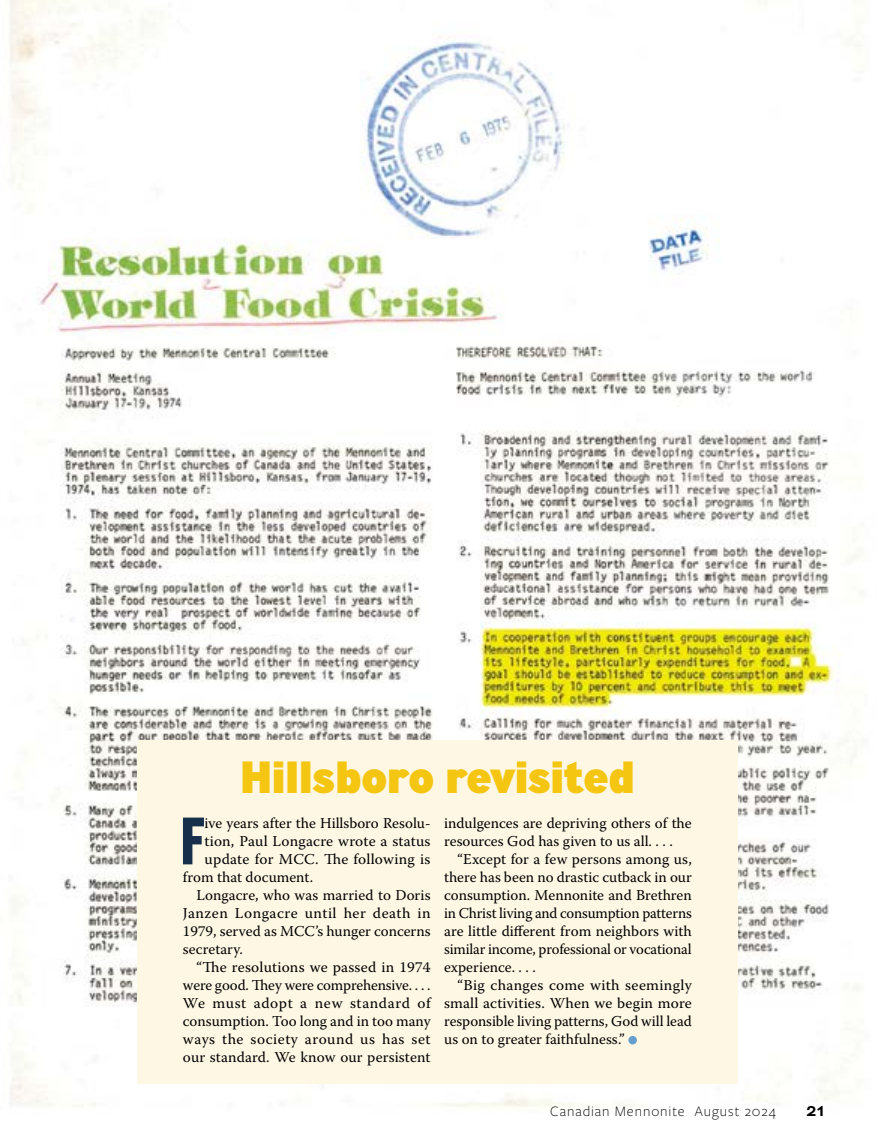
<style>
.page{position:relative;width:878px;height:1148px;background:#fff}
.page>*{position:absolute;margin:0;border:0;box-sizing:border-box;transform-origin:0 0}
.t1{font:65.1px "Trade Gothic Next LT Pro Hv Cm";color:#182f4b}
.t2{font:800 45px "Ministry";letter-spacing:-.025em;color:#f5c611}
.t3{font:700 16.5px "Bicyclette";color:#000}
.t4{font:15px/18px "Warnock Pro";color:#000;text-align:justify}
.t5{font:15px "Warnock Pro";letter-spacing:.03em;color:#000}
.t6{font:300 15px "Freight Sans Pro";letter-spacing:.06em;color:#000}
.t7{font:15px "Warnock Pro";letter-spacing:.035em;color:#000}
</style>
<div class="page">
<img style="left:9px;top:1px;width:855px;height:1106px">
<div style="left:137px;top:740px;width:600px;height:344px;background:#fdf7e4"></div>
<svg style="left:628px;top:1035px;width:9px;height:9px"></svg>
<h2 class="t2" style="left:239px;top:747px;width:397px">Hillsboro revisited</h2>
<h1 class="t1" style="left:180px;top:797px;width:26px">F</h1>
<p class="t4" style="left:204px;top:814px;width:227px">ive years after the Hillsboro Resolu-</p>
<p class="t4" style="left:204px;top:832px;width:227px">tion, Paul Longacre wrote a status</p>
<p class="t4" style="left:204px;top:850px;width:227px">update for MCC. The following is</p>
<p class="t4" style="left:183px;top:868px;width:132px">from that document.</p>
<p class="t4" style="left:196px;top:886px;width:235px">Longacre, who was married to Doris</p>
<p class="t5" style="left:183px;top:904px;width:249px">Janzen Longacre until her death in</p>
<p class="t4" style="left:183px;top:922px;width:249px">1979, served as MCC’s hunger concerns</p>
<p class="t4" style="left:183px;top:940px;width:62px">secretary.</p>
<p class="t4" style="left:196px;top:958px;width:236px">“The resolutions we passed in 1974</p>
<p class="t4" style="left:183px;top:976px;width:249px">were good. They were comprehensive. . . .</p>
<p class="t7" style="left:183px;top:994px;width:249px">We must adopt a new standard of</p>
<p class="t4" style="left:183px;top:1012px;width:249px">consumption. Too long and in too many</p>
<p class="t5" style="left:183px;top:1030px;width:249px">ways the society around us has set</p>
<p class="t4" style="left:183px;top:1048px;width:249px">our standard. We know our persistent</p>
<p class="t4" style="left:444px;top:814px;width:249px">indulgences are depriving others of the resources God has given to us all. . . .</p>
<p class="t4" style="left:444px;top:850px;width:249px;text-indent:14px">“Except for a few persons among us, there has been no drastic cutback in our consumption. Mennonite and Brethren in Christ living and consumption patterns are little different from neighbors with similar income, professional or vocational experience. . . .</p>
<p class="t4" style="left:444px;top:976px;width:249px;text-indent:14px">“Big changes come with seemingly small activities. When we begin more responsible living patterns, God will lead us on to greater faithfulness.”</p>
<p class="t6" style="left:550px;top:1101px;width:227px">Canadian Mennonite August 2024</p>
<p class="t3" style="left:806px;top:1101px;width:19px">21</p>
</div>
